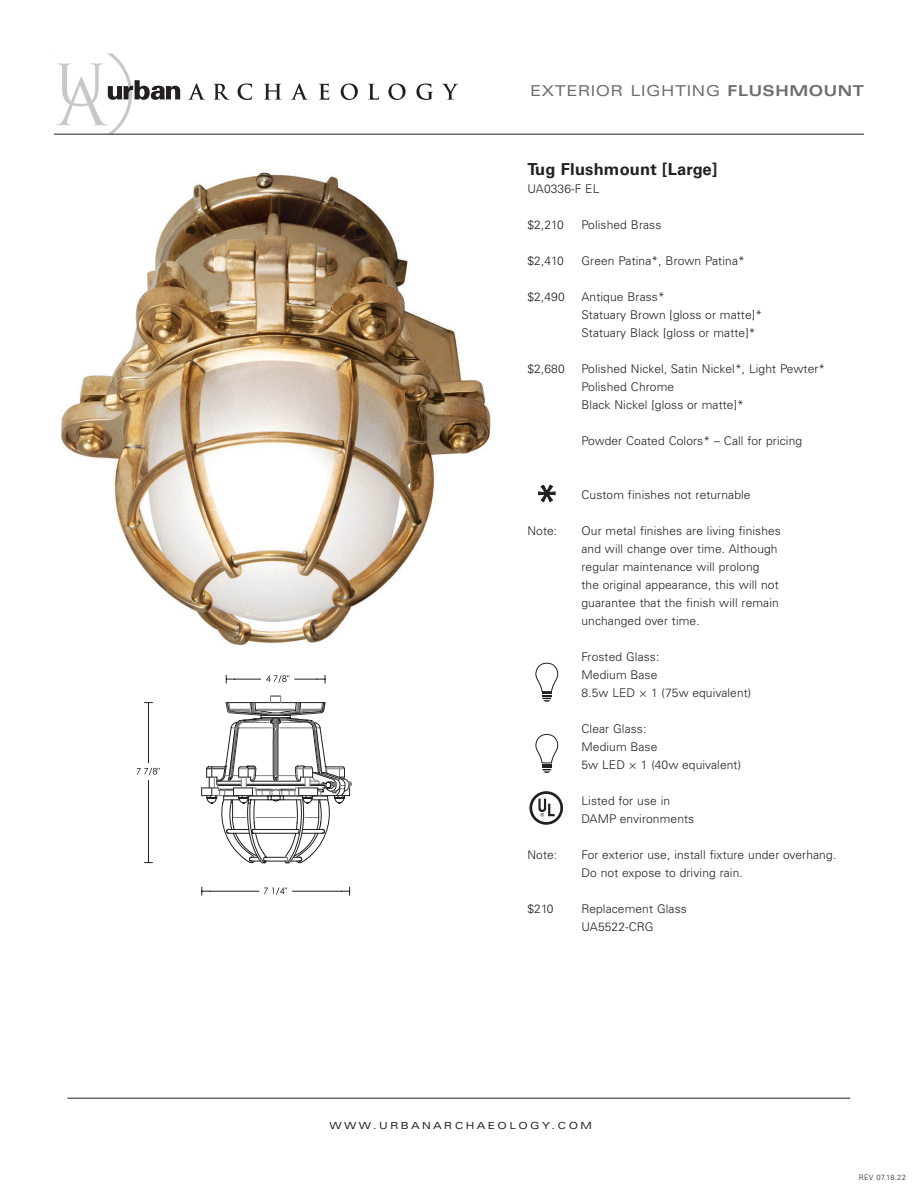
<style>
.page{position:relative;width:918px;height:1188px;background:#fff}
.page>*{position:absolute;margin:0;border:0;box-sizing:border-box;transform-origin:0 0}
.t1{font:700 16.5px "Univers LT Pro 65";letter-spacing:.01em;color:#231f20}
.t2{font:expanded 15px "Univers LT Pro";letter-spacing:.04em;color:#6c6d70}
.t3{font:300 12px/18px "Univers LT Pro 45";letter-spacing:.01em;color:#231f20}
.t4{font:expanded 9.75px "Univers LT Pro";letter-spacing:.25em;color:#231f20}
.t5{font:300 7.5px "Univers LT Pro 45";letter-spacing:.04em;color:#231f20}
.s1{font-weight:700}
</style>
<div class="page">
<svg style="left:188px;top:83px;width:17px;height:17px"></svg>
<svg style="left:213px;top:84px;width:17px;height:16px"></svg>
<svg style="left:238px;top:83px;width:14px;height:17px"></svg>
<svg style="left:264px;top:84px;width:18px;height:16px"></svg>
<svg style="left:291px;top:83px;width:17px;height:17px"></svg>
<svg style="left:319px;top:84px;width:10px;height:16px"></svg>
<svg style="left:341px;top:83px;width:17px;height:17px"></svg>
<svg style="left:368px;top:84px;width:11px;height:16px"></svg>
<svg style="left:388px;top:83px;width:18px;height:17px"></svg>
<svg style="left:416px;top:83px;width:17px;height:17px"></svg>
<svg style="left:442px;top:84px;width:16px;height:16px"></svg>
<svg style="left:54px;top:53px;width:126px;height:81px"></svg>
<hr style="left:54px;top:134px;width:810px;height:1px;background:#231f20">
<hr style="left:67px;top:1098px;width:783px;height:1px;background:#231f20">
<img style="left:61px;top:172px;width:430px;height:473px">
<svg style="left:201px;top:696px;width:150px;height:168px"></svg>
<svg style="left:295px;top:675px;width:31px;height:8px"></svg>
<svg style="left:226px;top:675px;width:63px;height:8px"></svg>
<svg style="left:144px;top:854px;width:9px;height:9px"></svg>
<svg style="left:144px;top:702px;width:9px;height:9px"></svg>
<hr style="left:148px;top:781px;width:1px;height:73px;background:#231f20">
<hr style="left:148px;top:711px;width:1px;height:52px;background:#231f20">
<svg style="left:137px;top:768px;width:23px;height:7px"></svg>
<svg style="left:342px;top:887px;width:8px;height:8px"></svg>
<svg style="left:202px;top:887px;width:8px;height:8px"></svg>
<hr style="left:292px;top:891px;width:50px;height:1px;background:#231f20">
<hr style="left:210px;top:891px;width:49px;height:1px;background:#231f20">
<svg style="left:264px;top:887px;width:23px;height:8px"></svg>
<svg style="left:538px;top:485px;width:17px;height:17px"></svg>
<svg style="left:536px;top:663px;width:22px;height:39px"></svg>
<svg style="left:536px;top:734px;width:22px;height:39px"></svg>
<svg style="left:529px;top:791px;width:34px;height:34px"></svg>
<p class="t2" style="left:530px;top:82px;width:335px">EXTERIOR LIGHTING <span class="s1">FLUSHMOUNT</span></p>
<h1 class="t1" style="left:527px;top:158px;width:192px">Tug Flushmount [Large]</h1>
<p class="t3" style="left:527px;top:180px;width:73px">UA0336-F EL</p>
<p class="t3" style="left:527px;top:216px;width:38px">$2,210</p>
<p class="t3" style="left:581px;top:216px;width:81px">Polished Brass</p>
<p class="t3" style="left:527px;top:252px;width:38px">$2,410</p>
<p class="t3" style="left:581px;top:252px;width:165px">Green Patina*, Brown Patina*</p>
<p class="t3" style="left:527px;top:288px;width:39px">$2,490</p>
<p class="t3" style="left:581px;top:288px;width:182px">Antique Brass*<br>Statuary Brown [gloss or matte]*<br>Statuary Black [gloss or matte]*</p>
<p class="t3" style="left:527px;top:360px;width:39px">$2,680</p>
<p class="t3" style="left:581px;top:360px;width:245px">Polished Nickel, Satin Nickel*, Light Pewter*<br>Polished Chrome<br>Black Nickel [gloss or matte]*</p>
<p class="t3" style="left:581px;top:432px;width:222px">Powder Coated Colors* – Call for pricing</p>
<p class="t3" style="left:581px;top:486px;width:171px">Custom finishes not returnable</p>
<p class="t3" style="left:527px;top:522px;width:31px">Note:</p>
<p class="t3" style="left:581px;top:522px;width:201px">Our metal finishes are living finishes and will change over time. Although regular maintenance will prolong<br>the original appearance, this will not guarantee that the finish will remain unchanged over time.</p>
<p class="t3" style="left:581px;top:648px;width:171px">Frosted Glass:<br>Medium Base<br>8.5w LED × 1 (75w equivalent)</p>
<p class="t3" style="left:581px;top:720px;width:161px">Clear Glass:<br>Medium Base<br>5w LED × 1 (40w equivalent)</p>
<p class="t3" style="left:581px;top:792px;width:114px">Listed for use in<br>DAMP environments</p>
<p class="t3" style="left:527px;top:846px;width:31px">Note:</p>
<p class="t3" style="left:581px;top:846px;width:257px">For exterior use, install fixture under overhang.<br>Do not expose to driving rain.</p>
<p class="t3" style="left:527px;top:900px;width:28px">$210</p>
<p class="t3" style="left:581px;top:900px;width:107px">Replacement Glass<br>UA5522-CRG</p>
<p class="t4" style="left:329px;top:1120px;width:264px">WWW.URBANARCHAEOLOGY.COM</p>
<p class="t5" style="left:859px;top:1172px;width:49px">REV 07.18.22</p>
</div>
